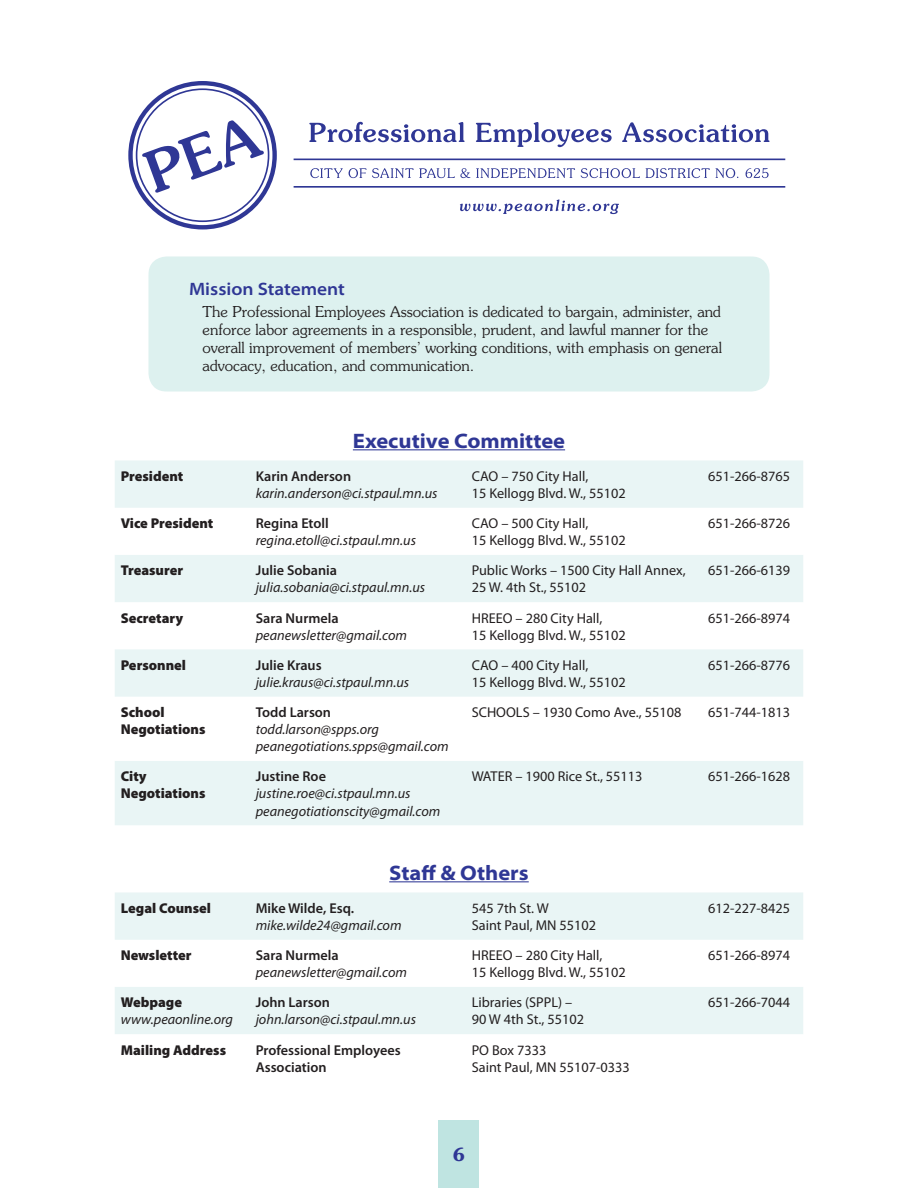
<style>
.page{position:relative;width:918px;height:1188px;background:#fff}
.page>*{position:absolute;margin:0;border:0;box-sizing:border-box;transform-origin:0 0}
.t1{font:700 semi-expanded 21px "Myriad Pro";color:#2f3795}
.subhead{font:600 semi-expanded 18px "Myriad Pro";color:#2f3795}
.t2{font:600 18px "Souvenir Std";color:#2f3795}
.t3{font:300 15px/18px "Souvenir Std";color:#231f20}
.t4{font:14.25px/17.1px "Myriad Pro";color:#231f20}
.email_addres_steward{font:italic 14.25px/17.1px "Myriad Pro";color:#231f20}
.t5{font:600 14.25px/17.1px "Myriad Pro";color:#231f20}
.t6{font:900 14.25px/17.1px "Myriad Pro";color:#231f20}
.s1{font-weight:900;font-style:normal}
</style>
<div class="page">
<div style="left:148px;top:256px;width:622px;height:136px;background:#ddf1ef;border-radius:18px"></div>
<div style="left:439px;top:1120px;width:40px;height:68px;background:#bfe4e1"></div>
<hr style="left:353px;top:449px;width:212px;height:1px;background:#2f3795">
<svg style="left:115px;top:460px;width:688px;height:365px;fill:#e9f5f5"></svg>
<hr style="left:389px;top:881px;width:140px;height:1px;background:#2f3795">
<svg style="left:115px;top:892px;width:688px;height:142px;fill:#e9f5f5"></svg>
<hr style="left:294px;top:159px;width:491px;height:1px;background:#2f3795">
<hr style="left:294px;top:186px;width:491px;height:2px;background:#2f3795">
<svg style="left:128px;top:81px;width:149px;height:148px"></svg>
<svg style="left:309px;top:122px;width:156px;height:20px"></svg>
<svg style="left:476px;top:122px;width:136px;height:25px"></svg>
<svg style="left:622px;top:122px;width:148px;height:20px"></svg>
<svg style="left:310px;top:168px;width:33px;height:10px"></svg>
<svg style="left:349px;top:168px;width:17px;height:10px"></svg>
<svg style="left:372px;top:168px;width:98px;height:10px"></svg>
<svg style="left:476px;top:168px;width:99px;height:10px"></svg>
<svg style="left:581px;top:168px;width:59px;height:10px"></svg>
<svg style="left:646px;top:168px;width:92px;height:10px"></svg>
<svg style="left:746px;top:168px;width:23px;height:10px"></svg>
<svg style="left:460px;top:199px;width:159px;height:15px"></svg>
<p class="subhead" style="left:189px;top:277px;width:158px">Mission Statement</p>
<p class="t3" style="left:202px;top:303px;width:521px">The Professional Employees Association is dedicated to bargain, administer, and enforce labor agreements in a responsible, prudent, and lawful manner for the overall improvement of members’ working conditions, with emphasis on general advocacy, education, and communication.</p>
<p class="t1" style="left:353px;top:427px;width:214px">Executive Committee</p>
<p class="t6" style="left:121px;top:467px;width:64px">President</p>
<p class="t5" style="left:256px;top:467px;width:97px">Karin Anderson</p>
<p class="email_addres_steward" style="left:256px;top:484px;width:183px">karin.anderson@ci.stpaul.mn.us</p>
<p class="t4" style="left:472px;top:467px;width:155px">CAO – 750 City Hall,<br>15 Kellogg Blvd. W., 55102</p>
<p class="t4" style="left:708px;top:467px;width:83px">651-266-8765</p>
<p class="t6" style="left:121px;top:514px;width:94px">Vice President</p>
<p class="t5" style="left:256px;top:514px;width:75px">Regina Etoll</p>
<p class="email_addres_steward" style="left:256px;top:532px;width:162px">regina.etoll@ci.stpaul.mn.us</p>
<p class="t4" style="left:472px;top:515px;width:155px">CAO – 500 City Hall,<br>15 Kellogg Blvd. W., 55102</p>
<p class="t4" style="left:708px;top:515px;width:83px">651-266-8726</p>
<p class="t6" style="left:121px;top:561px;width:64px">Treasurer</p>
<p class="t5" style="left:256px;top:562px;width:83px">Julie Sobania</p>
<p class="email_addres_steward" style="left:256px;top:579px;width:171px">julia.sobania@ci.stpaul.mn.us</p>
<p class="t4" style="left:472px;top:562px;width:215px">Public Works – 1500 City Hall Annex,<br>25 W. 4th St., 55102</p>
<p class="t4" style="left:708px;top:562px;width:83px">651-266-6139</p>
<p class="t6" style="left:121px;top:609px;width:64px">Secretary</p>
<p class="t5" style="left:256px;top:609px;width:85px">Sara Nurmela</p>
<p class="email_addres_steward" style="left:256px;top:626px;width:153px">peanewsletter@gmail.com</p>
<p class="t4" style="left:472px;top:609px;width:155px">HREEO – 280 City Hall,<br>15 Kellogg Blvd. W., 55102</p>
<p class="t4" style="left:708px;top:609px;width:83px">651-266-8974</p>
<p class="t6" style="left:121px;top:656px;width:67px">Personnel</p>
<p class="t5" style="left:256px;top:656px;width:67px">Julie Kraus</p>
<p class="email_addres_steward" style="left:256px;top:673px;width:155px">julie.kraus@ci.stpaul.mn.us</p>
<p class="t4" style="left:472px;top:656px;width:155px">CAO – 400 City Hall,<br>15 Kellogg Blvd. W., 55102</p>
<p class="t4" style="left:708px;top:656px;width:83px">651-266-8776</p>
<p class="t6" style="left:121px;top:703px;width:86px">School<br>Negotiations</p>
<p class="t5" style="left:256px;top:703px;width:77px">Todd Larson</p>
<p class="email_addres_steward" style="left:256px;top:721px;width:125px">todd.larson@spps.org</p>
<p class="email_addres_steward" style="left:256px;top:738px;width:194px">peanegotiations.spps@gmail.com</p>
<p class="t4" style="left:472px;top:703px;width:211px">SCHOOLS – 1930 Como Ave., 55108</p>
<p class="t4" style="left:708px;top:703px;width:83px">651-744-1813</p>
<p class="t6" style="left:121px;top:767px;width:86px">City<br>Negotiations</p>
<p class="t5" style="left:256px;top:768px;width:72px">Justine Roe</p>
<p class="email_addres_steward" style="left:256px;top:785px;width:156px">justine.roe@ci.stpaul.mn.us</p>
<p class="email_addres_steward" style="left:256px;top:802px;width:186px">peanegotiationscity@gmail.com</p>
<p class="t4" style="left:472px;top:768px;width:172px">WATER – 1900 Rice St., 55113</p>
<p class="t4" style="left:708px;top:768px;width:83px">651-266-1628</p>
<p class="t1" style="left:389px;top:859px;width:141px">Staff &amp; Others</p>
<p class="t6" style="left:121px;top:899px;width:92px">Legal Counsel</p>
<p class="t5" style="left:256px;top:899px;width:100px">Mike Wilde, Esq.</p>
<p class="email_addres_steward" style="left:256px;top:916px;width:147px">mike.wilde24@gmail.com</p>
<p class="t4" style="left:472px;top:899px;width:126px">545 7th St. W<br>Saint Paul, MN 55102</p>
<p class="t4" style="left:708px;top:899px;width:83px">612-227-8425</p>
<p class="t6" style="left:121px;top:946px;width:72px">Newsletter</p>
<p class="t5" style="left:256px;top:946px;width:85px">Sara Nurmela</p>
<p class="email_addres_steward" style="left:256px;top:964px;width:153px">peanewsletter@gmail.com</p>
<p class="t4" style="left:472px;top:947px;width:155px">HREEO – 280 City Hall,<br>15 Kellogg Blvd. W., 55102</p>
<p class="t4" style="left:708px;top:947px;width:83px">651-266-8974</p>
<p class="email_addres_steward" style="left:121px;top:994px;width:114px"><span class="s1">Webpage </span>www.peaonline.org</p>
<p class="t5" style="left:256px;top:994px;width:76px">John Larson</p>
<p class="email_addres_steward" style="left:256px;top:1011px;width:162px">john.larson@ci.stpaul.mn.us</p>
<p class="t4" style="left:472px;top:994px;width:114px">Libraries (SPPL) –<br>90 W 4th St., 55102</p>
<p class="t4" style="left:708px;top:994px;width:83px">651-266-7044</p>
<p class="t6" style="left:121px;top:1041px;width:107px">Mailing Address</p>
<p class="t5" style="left:256px;top:1041px;width:147px">Professional Employees<br>Association</p>
<p class="t4" style="left:472px;top:1041px;width:160px">PO Box 7333<br>Saint Paul, MN 55107-0333</p>
<p class="t2" style="left:453px;top:1143px;width:14px">6</p>
</div>
